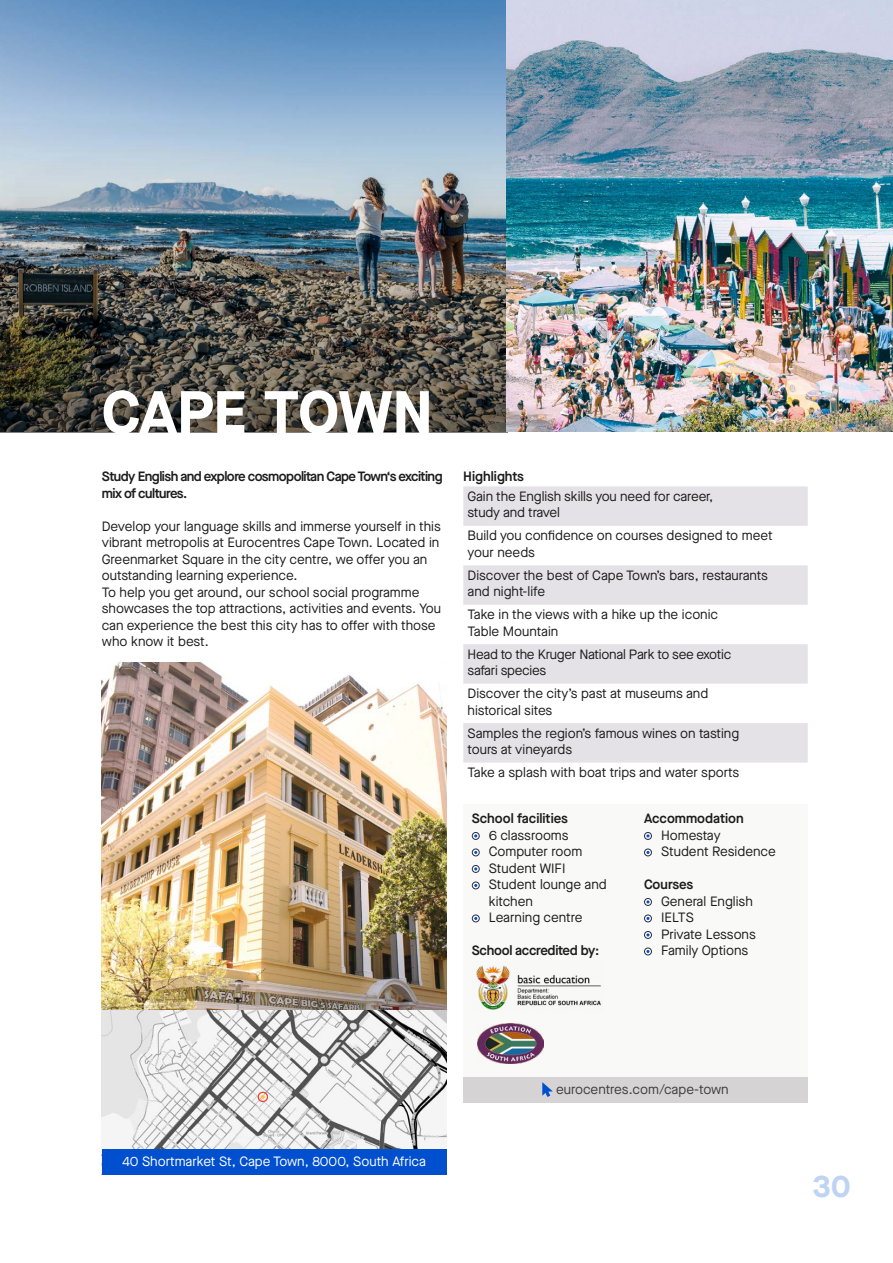
<style>
.page{position:relative;width:893px;height:1263px;background:#fff}
.page>*{position:absolute;margin:0;border:0;box-sizing:border-box;transform-origin:0 0}
.t1{font:700 60px "Maison Neue";letter-spacing:-.01em;color:#fff}
.t2{font:700 30px "Maison Neue";color:#bfd3f3}
.t3{font:13.5px/16.5px "Maison Neue";color:#1c1c1c}
.t4{font:600 13.5px/16.5px "Maison Neue";letter-spacing:-.04em;color:#1c1c1c}
.t5{font:13.5px/16.5px "Maison Neue";letter-spacing:-.02em;color:#1c1c1c}
.t6{font:600 13.5px "Maison Neue";color:#1c1c1c}
.t7{font:13.5px "Maison Neue";color:#fff}
.t8{font:13.5px "Maison Neue";color:#3e3e3e}
.t9{font:600 13.5px "Maison Neue";letter-spacing:-.02em;color:#1c1c1c}
</style>
<div class="page">
<img style="left:0;top:0;width:893px;height:432px">
<img style="left:1px;top:122px;width:506px;height:310px">
<img style="left:102px;top:663px;width:344px;height:512px">
<div style="left:463px;top:1077px;width:345px;height:25px;background:#d5d3d4"></div>
<svg style="left:542px;top:1082px;width:11px;height:15px"></svg>
<svg style="left:463px;top:486px;width:345px;height:276px;fill:#e4e2e7"></svg>
<div style="left:463px;top:805px;width:345px;height:272px;background:#f9f9f8"></div>
<div style="left:472px;top:832px;width:8px;height:8px;border:1px solid #2c2d44;border-radius:50%"></div>
<div style="left:472px;top:848px;width:8px;height:8px;border:1px solid #2c2d44;border-radius:50%"></div>
<div style="left:472px;top:865px;width:8px;height:8px;border:1px solid #2c2d44;border-radius:50%"></div>
<div style="left:472px;top:881px;width:8px;height:8px;border:1px solid #2c2d44;border-radius:50%"></div>
<div style="left:472px;top:914px;width:8px;height:8px;border:1px solid #2c2d44;border-radius:50%"></div>
<div style="left:644px;top:832px;width:8px;height:8px;border:1px solid #2c2d44;border-radius:50%"></div>
<div style="left:644px;top:848px;width:8px;height:8px;border:1px solid #2c2d44;border-radius:50%"></div>
<div style="left:644px;top:898px;width:8px;height:8px;border:1px solid #2c2d44;border-radius:50%"></div>
<div style="left:644px;top:914px;width:8px;height:8px;border:1px solid #2c2d44;border-radius:50%"></div>
<div style="left:644px;top:931px;width:8px;height:8px;border:1px solid #2c2d44;border-radius:50%"></div>
<div style="left:644px;top:947px;width:8px;height:8px;border:1px solid #2c2d44;border-radius:50%"></div>
<div style="left:102px;top:1149px;width:344px;height:25px;background:#004fcf"></div>
<img style="left:476px;top:965px;width:125px;height:45px">
<svg style="left:261px;top:1095px;width:4px;height:4px"></svg>
<div style="left:258px;top:1092px;width:10px;height:10px;border:1px solid #e94543;border-radius:50%"></div>
<img style="left:478px;top:1024px;width:66px;height:39px">
<h1 class="t1" style="left:102px;top:369px;width:333px">CAPE TOWN</h1>
<p class="t4" style="left:102px;top:468px;width:342px">Study English and explore cosmopolitan Cape Town‘s exciting mix of cultures.</p>
<p class="t3" style="left:102px;top:517px;width:341px">Develop your language skills and immerse yourself in this vibrant metropolis at Eurocentres Cape Town. Located in Greenmarket Square in the city centre, we offer you an outstanding learning experience.<br>To help you get around, our school social programme showcases the top attractions, activities and events. You can experience the best this city has to offer with those who know it best.</p>
<p class="t6" style="left:463px;top:467px;width:62px">Highlights</p>
<p class="t3" style="left:468px;top:488px;width:247px">Gain the English skills you need for career, study and travel</p>
<p class="t3" style="left:468px;top:527px;width:307px">Build you confidence on courses designed to meet your needs</p>
<p class="t3" style="left:468px;top:567px;width:302px">Discover the best of Cape Town’s bars, restaurants and night-life</p>
<p class="t3" style="left:468px;top:606px;width:252px">Take in the views with a hike up the iconic<br>Table Mountain</p>
<p class="t5" style="left:468px;top:646px;width:265px">Head to the Kruger National Park to see exotic safari species</p>
<p class="t3" style="left:468px;top:685px;width:242px">Discover the city’s past at museums and historical sites</p>
<p class="t3" style="left:468px;top:724px;width:273px">Samples the region’s famous wines on tasting tours at vineyards</p>
<p class="t3" style="left:468px;top:764px;width:273px">Take a splash with boat trips and water sports</p>
<p class="t6" style="left:472px;top:809px;width:98px">School facilities</p>
<p class="t3" style="left:489px;top:827px;width:119px">6 classrooms<br>Computer room<br>Student WIFI<br>Student lounge and kitchen<br>Learning centre</p>
<p class="t9" style="left:472px;top:941px;width:129px">School accredited by:</p>
<p class="t6" style="left:644px;top:809px;width:101px">Accommodation</p>
<p class="t3" style="left:661px;top:827px;width:116px">Homestay<br>Student Residence</p>
<p class="t6" style="left:644px;top:875px;width:51px">Courses</p>
<p class="t3" style="left:661px;top:893px;width:96px">General English<br>IELTS<br>Private Lessons<br>Family Options</p>
<p class="t7" style="left:122px;top:1152px;width:305px">40 Shortmarket St, Cape Town, 8000, South Africa</p>
<p class="t8" style="left:556px;top:1080px;width:174px">eurocentres.com/cape-town</p>
<h2 class="t2" style="left:813px;top:1165px;width:39px">30</h2>
</div>
